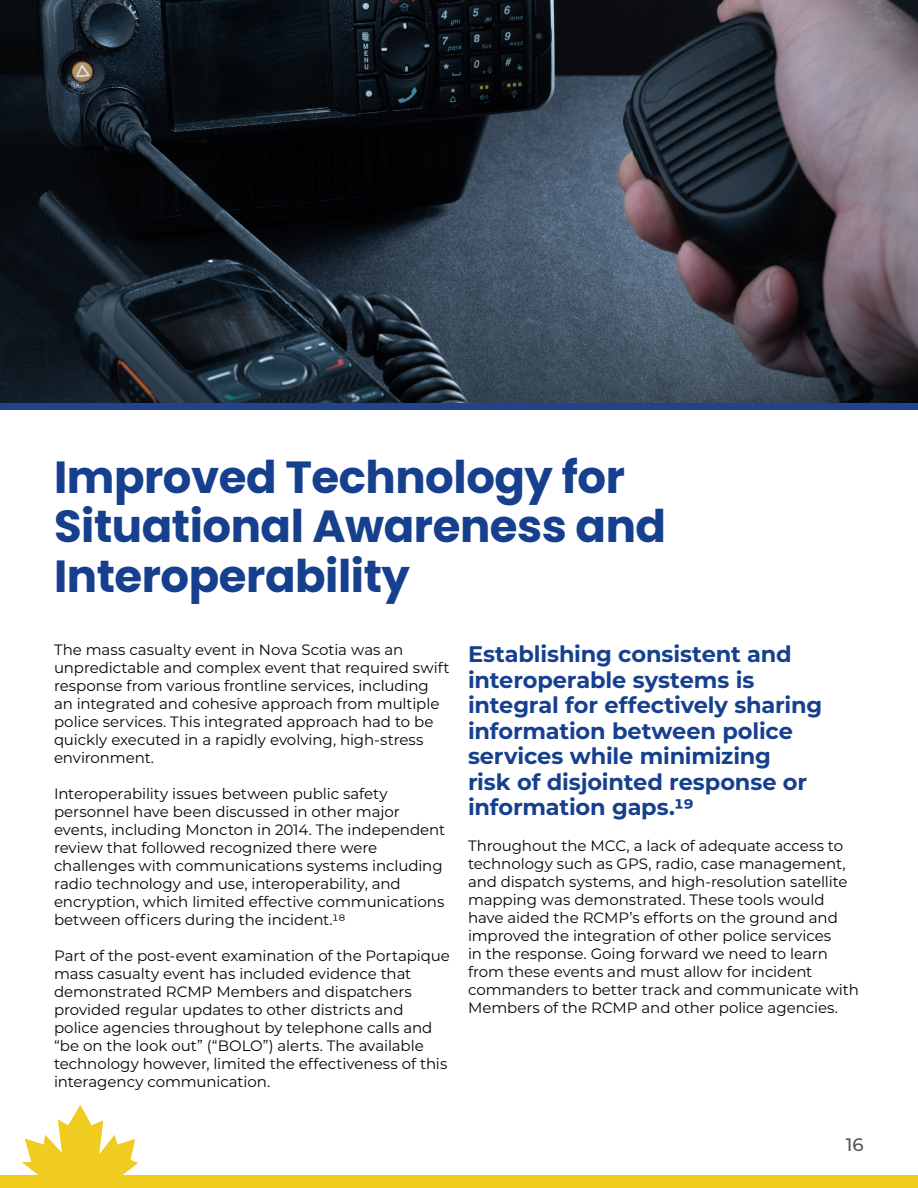
<style>
.page{position:relative;width:918px;height:1188px;background:#fff}
.page>*{position:absolute;margin:0;border:0;box-sizing:border-box;transform-origin:0 0}
.t1{font:700 45px/49.5px "Poppins";letter-spacing:-.01em;color:#16408e}
.t2{font:700 22.5px/25.5px "Montserrat";letter-spacing:-.005em;color:#16408e}
.t3{font:500 18px "Montserrat";color:#535353}
.t4{font:15px/18px "Montserrat";letter-spacing:-.005em;color:#040503}
</style>
<div class="page">
<img style="left:0;top:0;width:918px;height:403px">
<img style="left:23px;top:1106px;width:115px;height:69px">
<div style="left:0;top:1175px;width:918px;height:13px;background:#efcb1c"></div>
<div style="left:0;top:403px;width:918px;height:7px;background:#21438d"></div>
<p class="t1" style="left:54px;top:453px;width:614px">Improved Technology for<br>Situational Awareness and<br>Interoperability</p>
<p class="t4" style="left:54px;top:640px;width:397px">The mass casualty event in Nova Scotia was an unpredictable and complex event that required swift response from various frontline services, including an integrated and cohesive approach from multiple police services. This integrated approach had to be quickly executed in a rapidly evolving, high-stress environment.</p>
<p class="t4" style="left:54px;top:784px;width:393px">Interoperability issues between public safety personnel have been discussed in other major events, including Moncton in 2014. The independent review that followed recognized there were challenges with communications systems including radio technology and use, interoperability, and encryption, which limited effective communications between officers during the incident.18</p>
<p class="t4" style="left:54px;top:946px;width:397px">Part of the post-event examination of the Portapique mass casualty event has included evidence that demonstrated RCMP Members and dispatchers provided regular updates to other districts and police agencies throughout by telephone calls and “be on the look out” (“BOLO”) alerts. The available technology however, limited the effectiveness of this interagency communication.</p>
<p class="t2" style="left:468px;top:641px;width:356px">Establishing consistent and interoperable systems is integral for effectively sharing information between police services while minimizing<br>risk of disjointed response or information gaps.19</p>
<p class="t4" style="left:468px;top:837px;width:393px">Throughout the MCC, a lack of adequate access to technology such as GPS, radio, case management, and dispatch systems, and high-resolution satellite mapping was demonstrated. These tools would have aided the RCMP’s efforts on the ground and improved the integration of other police services<br>in the response. Going forward we need to learn from these events and must allow for incident commanders to better track and communicate with Members of the RCMP and other police agencies.</p>
<p class="t3" style="left:846px;top:1132px;width:19px">16</p>
</div>
